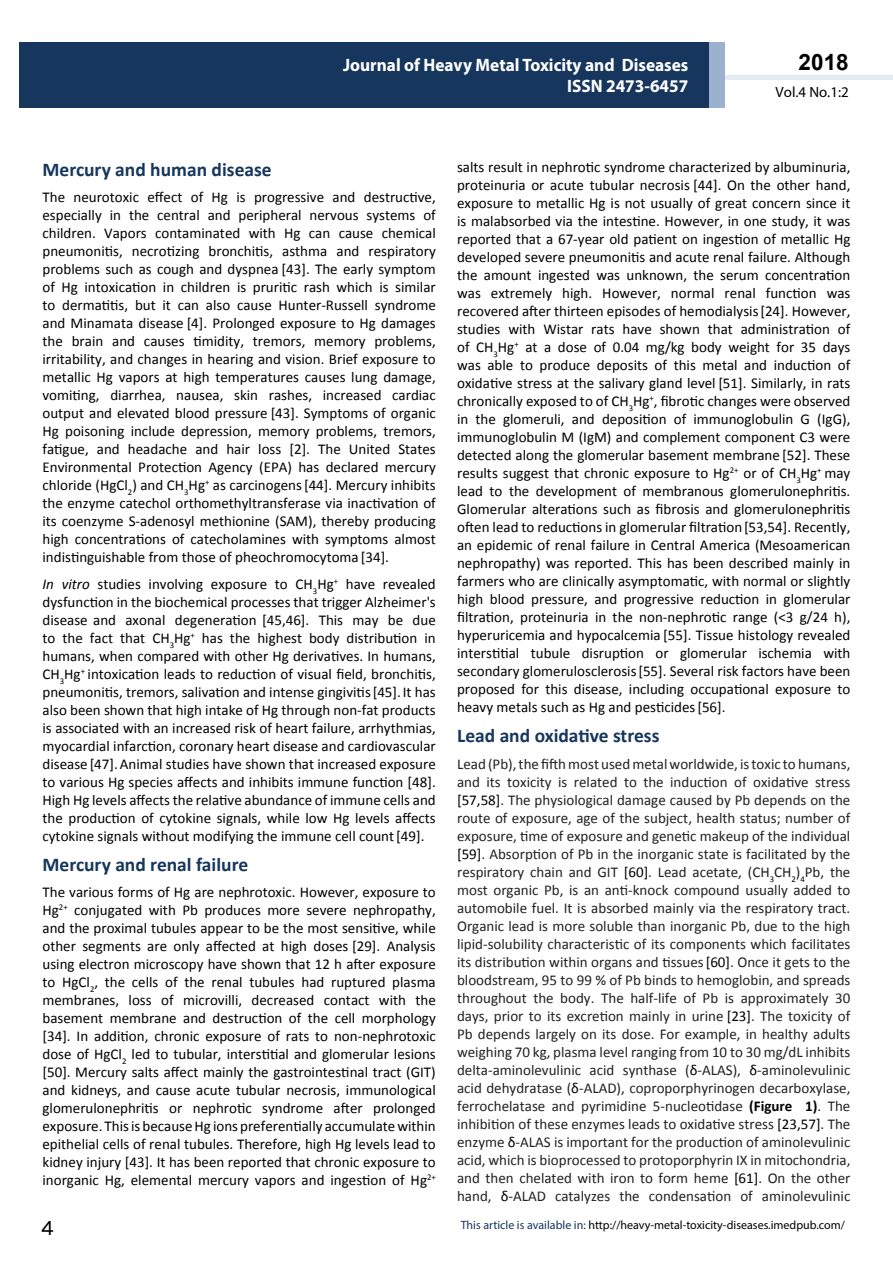
<style>
.page{position:relative;width:893px;height:1263px;background:#fff}
.page>*{position:absolute;margin:0;border:0;box-sizing:border-box;transform-origin:0 0}
.t1{font:25.5px "Tunga";color:#000}
.t2{font:700 22.5px "Arial";color:#000}
.t3{font:700 19.5px "Calibri";color:#16365d}
.t4{font:700 18px/21.6px "Myriad Pro";color:#fff;text-align:right;scale:.96 1}
.t5{font:15px/18px "Calibri";color:#000;text-align:justify}
.t6{font:15px/18px "Calibri";color:#212121;text-align:justify}
.t7{font:14.85px "Myriad Pro";color:#000}
.t8{font:12px "Myriad Pro";color:#000}
.s1{font-style:italic}
.s2{color:#000}
.s3{font-weight:700;color:#000}
.s4{color:#16365d}
</style>
<div class="page">
<hr style="left:725px;top:75px;width:168px;height:4px;background:#e4ebf2">
<div style="left:19px;top:42px;width:690px;height:66px;background:#16365d"></div>
<div style="left:709px;top:42px;width:16px;height:66px;background:#9bb1cf"></div>
<p class="t4" style="left:343px;top:53px;width:361px">Journal of Heavy Metal Toxicity and Diseases<br>ISSN 2473-6457</p>
<p class="t4" style="left:517px;top:53px;width:198px">ARCHIVOS DE MEDICINA<br>ISSN 1698-9465</p>
<h2 class="t2" style="left:799px;top:47px;width:52px">2018</h2>
<p class="t7" style="left:776px;top:83px;width:75px">Vol.4 No.1:2</p>
<h3 class="t3" style="left:43px;top:157px;width:231px">Mercury and human disease</h3>
<p class="t5" style="left:43px;top:188px;width:395px">The neurotoxic effect of Hg is progressive and destructive, especially in the central and peripheral nervous systems of children. Vapors contaminated with Hg can cause chemical pneumonitis, necrotizing bronchitis, asthma and respiratory problems such as cough and dyspnea [43]. The early symptom of Hg intoxication in children is pruritic rash which is similar to dermatitis, but it can also cause Hunter-Russell syndrome and Minamata disease [4]. Prolonged exposure to Hg damages the brain and causes timidity, tremors, memory problems, irritability, and changes in hearing and vision. Brief exposure to metallic Hg vapors at high temperatures causes lung damage, vomiting, diarrhea, nausea, skin rashes, increased cardiac output and elevated blood pressure [43]. Symptoms of organic Hg poisoning include depression, memory problems, tremors, fatigue, and headache and hair loss [2]. The United States Environmental Protection Agency (EPA) has declared mercury chloride (HgCl<sub>2</sub>) and CH<sub>3</sub>Hg<sup>+</sup> as carcinogens[44]. Mercury inhibits the enzyme catechol orthomethyltransferase via inactivation of its coenzyme S-adenosyl methionine (SAM), thereby producing high concentrations of catecholamines with symptoms almost indistinguishable from those of pheochromocytoma [34].</p>
<p class="t5" style="left:43px;top:575px;width:395px"><span class="s1">In vitro</span> studies involving exposure to CH<sub>3</sub>Hg<sup>+</sup> have revealed dysfunction in the biochemical processes that trigger Alzheimer's disease and axonal degeneration [45,46]. This may be due to the fact that CH<sub>3</sub>Hg<sup>+</sup> has the highest body distribution in humans, when compared with other Hg derivatives. In humans, CH<sub>3</sub>Hg<sup>+</sup> intoxication leads to reduction of visual field, bronchitis, pneumonitis, tremors, salivation and intense gingivitis[45].It has also been shown that high intake of Hg through non-fat products is associated with an increased risk of heart failure, arrhythmias, myocardial infarction, coronary heart disease and cardiovascular disease [47].Animal studies have shown that increased exposure to various Hg species affects and inhibits immune function [48].<br>High Hg levels affects the relative abundance of immune cells and the production of cytokine signals, while low Hg levels affects cytokine signals without modifying the immune cell count[49].</p>
<h3 class="t3" style="left:43px;top:852px;width:207px">Mercury and renal failure</h3>
<p class="t5" style="left:43px;top:883px;width:395px">The various forms of Hg are nephrotoxic. However, exposure to Hg<sup>2+</sup> conjugated with Pb produces more severe nephropathy, and the proximal tubules appear to be the most sensitive, while other segments are only affected at high doses [29]. Analysis using electron microscopy have shown that 12 h after exposure to HgCl<sub>2</sub>, the cells of the renal tubules had ruptured plasma membranes, loss of microvilli, decreased contact with the basement membrane and destruction of the cell morphology [34]. In addition, chronic exposure of rats to non-nephrotoxic dose of HgCl<sub>2</sub> led to tubular, interstitial and glomerular lesions [50]. Mercury salts affect mainly the gastrointestinal tract (GIT) and kidneys, and cause acute tubular necrosis, immunological glomerulonephritis or nephrotic syndrome after prolonged exposure. This is because Hg ions preferentially accumulate within epithelial cells of renal tubules. Therefore, high Hg levels lead to kidney injury [43]. It has been reported that chronic exposure to inorganic Hg, elemental mercury vapors and ingestion of Hg<sup>2+</sup></p>
<p class="t5" style="left:457px;top:158px;width:395px">salts result in nephrotic syndrome characterized by albuminuria, proteinuria or acute tubular necrosis [44]. On the other hand, exposure to metallic Hg is not usually of great concern since it is malabsorbed via the intestine. However, in one study, it was reported that a 67-year old patient on ingestion of metallic Hg developed severe pneumonitis and acute renal failure. Although the amount ingested was unknown, the serum concentration was extremely high. However, normal renal function was recovered after thirteen episodes of hemodialysis[24]. However, studies with Wistar rats have shown that administration of of CH<sub>3</sub>Hg<sup>+</sup> at a dose of 0.04 mg/kg body weight for 35 days was able to produce deposits of this metal and induction of oxidative stress at the salivary gland level [51]. Similarly, in rats chronically exposed to of CH<sub>3</sub>Hg<sup>+</sup>, fibrotic changes were observed in the glomeruli, and deposition of immunoglobulin G (IgG), immunoglobulin M (IgM) and complement component C3 were detected along the glomerular basement membrane [52]. These results suggest that chronic exposure to Hg<sup>2+</sup> or of CH<sub>3</sub>Hg<sup>+</sup> may lead to the development of membranous glomerulonephritis.<br>Glomerular alterations such as fibrosis and glomerulonephritis often lead to reductions in glomerular filtration[53,54]. Recently, an epidemic of renal failure in Central America (Mesoamerican nephropathy) was reported. This has been described mainly in farmers who are clinically asymptomatic, with normal or slightly high blood pressure, and progressive reduction in glomerular filtration, proteinuria in the non-nephrotic range (&lt;3 g/24 h), hyperuricemia and hypocalcemia [55]. Tissue histology revealed interstitial tubule disruption or glomerular ischemia with secondary glomerulosclerosis[55]. Several risk factors have been proposed for this disease, including occupational exposure to heavy metals such as Hg and pesticides[56].</p>
<h3 class="t3" style="left:457px;top:723px;width:204px">Lead and oxidative stress</h3>
<p class="t6" style="left:457px;top:755px;width:395px">Lead (Pb), the fifth most used metal worldwide, is toxic to humans, and its toxicity is related to the induction of oxidative stress <span class="s2">[57,58]</span>. The physiological damage caused by Pb depends on the route of exposure, age of the subject, health status; number of exposure, time of exposure and genetic makeup of the individual <span class="s2">[59]</span>. Absorption of Pb in the inorganic state is facilitated by the respiratory chain and GIT <span class="s2">[60]</span>. Lead acetate, (CH<sub>3</sub>CH<sub>2</sub>)<sub>4</sub>Pb, the most organic Pb, is an anti-knock compound usually added to automobile fuel. It is absorbed mainly via the respiratory tract.<br>Organic lead is more soluble than inorganic Pb, due to the high lipid-solubility characteristic of its components which facilitates its distribution within organs and tissues<span class="s2">[60]</span>. Once it gets to the bloodstream, 95 to 99 % of Pb binds to hemoglobin, and spreads throughout the body. The half-life of Pb is approximately 30 days, prior to its excretion mainly in urine <span class="s2">[23]</span>. The toxicity of Pb depends largely on its dose. For example, in healthy adults weighing 70 kg, plasma level ranging from 10 to 30 mg/dL inhibits delta-aminolevulinic acid synthase (<span class="s2">δ</span>-ALAS), <span class="s2">δ</span>-aminolevulinic acid dehydratase (<span class="s2">δ</span>-ALAD), coproporphyrinogen decarboxylase, ferrochelatase and pyrimidine 5-nucleotidase <span class="s3">(Figure 1)</span>. The inhibition of these enzymes leads to oxidative stress <span class="s2">[23,57]</span>. The enzyme <span class="s2">δ</span>-ALAS is important for the production of aminolevulinic acid, which is bioprocessed to protoporphyrin IX in mitochondria, and then chelated with iron to form heme <span class="s2">[61]</span>. On the other hand, <span class="s2">δ</span>-ALAD catalyzes the condensation of aminolevulinic</p>
<h1 class="t1" style="left:41px;top:1211px;width:15px">4</h1>
<p class="t8" style="left:461px;top:1218px;width:386px"><span class="s4">This article is available in:</span> http://heavy-metal-toxicity-diseases.imedpub.com/</p>
</div>
